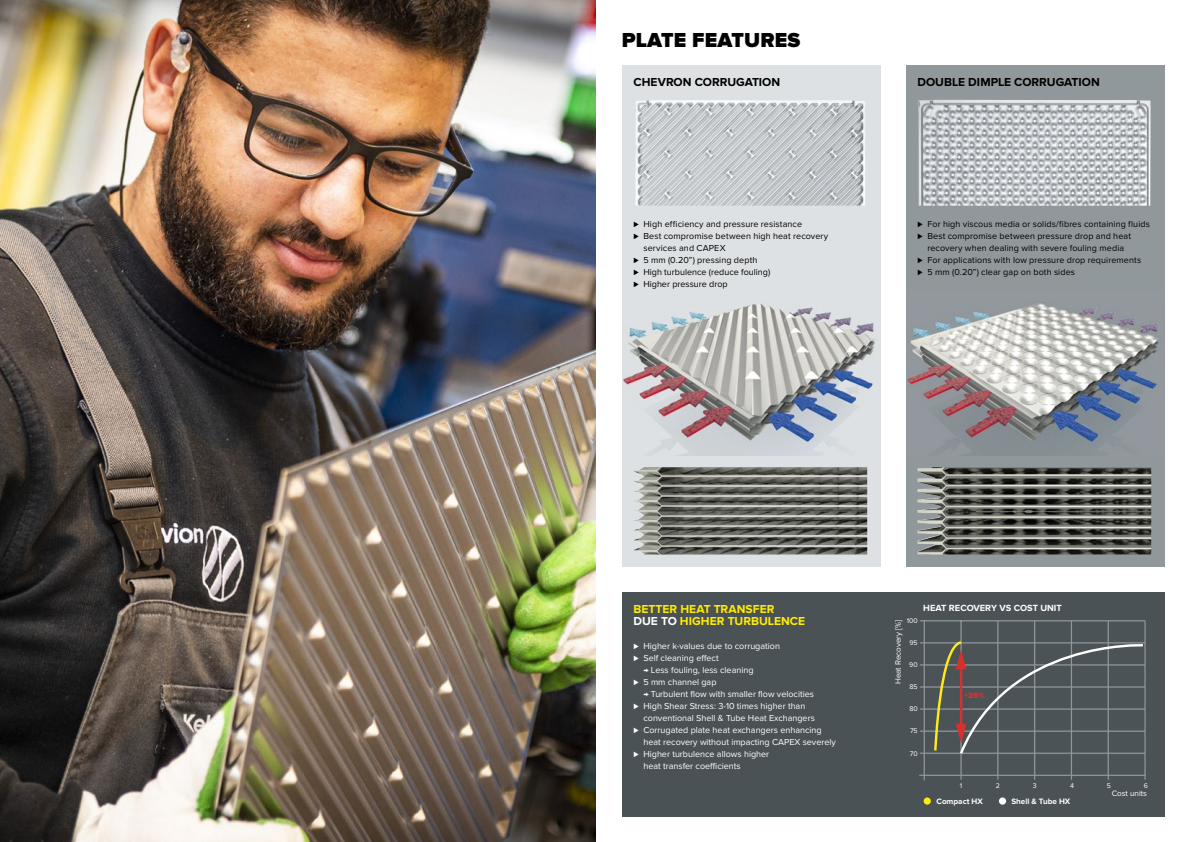
<style>
.page{position:relative;width:1191px;height:842px;background:#fff}
.page>*{position:absolute;margin:0;border:0;box-sizing:border-box;transform-origin:0 0}
.t1{font:900 21px "Proxima Nova";letter-spacing:.01em;color:#000}
.t2{font:700 12px "Proxima Nova";color:#000}
.t3{font:700 12px/12px "Proxima Nova";letter-spacing:.005em;color:#ffed00}
.t4{font:700 9.3px "Proxima Nova";color:#fff}
.t5{font:9px "Proxima Nova";letter-spacing:.01em;color:#000}
.t6{font:9px/12px "Proxima Nova";color:#fff}
.t7{font:8.1px "Proxima Nova";color:#fff}
.t8{font:700 8.1px "Proxima Nova";color:#fff}
.t9{font:900 8.1px "Proxima Nova";color:#d5322d}
.t10{font:7px "Proxima Nova";color:#fff}
.s1{color:#fff}
</style>
<div class="page">
<img style="left:0;top:0;width:595px;height:842px">
<div style="left:622px;top:65px;width:258px;height:502px;background:#dee1e3"></div>
<div style="left:906px;top:65px;width:258px;height:502px;background:#91989c"></div>
<img style="left:918px;top:100px;width:232px;height:106px">
<img style="left:623px;top:303px;width:253px;height:152px">
<img style="left:907px;top:303px;width:252px;height:152px">
<img style="left:635px;top:100px;width:230px;height:106px">
<div style="left:622px;top:592px;width:542px;height:225px;background:#4b5256"></div>
<img style="left:633px;top:467px;width:234px;height:87px">
<img style="left:917px;top:467px;width:234px;height:87px">
<hr style="left:960px;top:621px;width:1px;height:159px;background:#91989c">
<hr style="left:920px;top:753px;width:225px;height:1px;background:#91989c">
<hr style="left:920px;top:730px;width:225px;height:2px;background:#91989c">
<hr style="left:920px;top:708px;width:225px;height:2px;background:#91989c">
<hr style="left:920px;top:686px;width:225px;height:2px;background:#91989c">
<hr style="left:920px;top:664px;width:225px;height:1px;background:#91989c">
<hr style="left:920px;top:642px;width:225px;height:1px;background:#91989c">
<hr style="left:920px;top:620px;width:225px;height:1px;background:#91989c">
<hr style="left:923px;top:621px;width:2px;height:159px;background:#91989c">
<hr style="left:997px;top:621px;width:1px;height:159px;background:#91989c">
<hr style="left:1034px;top:621px;width:1px;height:159px;background:#91989c">
<hr style="left:1070px;top:621px;width:2px;height:159px;background:#91989c">
<hr style="left:1107px;top:621px;width:1px;height:159px;background:#91989c">
<hr style="left:1144px;top:621px;width:1px;height:159px;background:#91989c">
<hr style="left:920px;top:775px;width:225px;height:1px;background:#91989c">
<svg style="left:933px;top:640px;width:212px;height:116px"></svg>
<div style="left:923px;top:797px;width:7px;height:8px;background:#ffed00;border-radius:50%"></div>
<div style="left:999px;top:797px;width:7px;height:8px;background:#fff;border-radius:50%"></div>
<h1 class="t1" style="left:621px;top:28px;width:180px">PLATE FEATURES</h1>
<h2 class="t2" style="left:633px;top:75px;width:148px">CHEVRON CORRUGATION</h2>
<p class="t5" style="left:633px;top:219px;width:170px">⊲ High efficiency and pressure resistance</p>
<p class="t5" style="left:633px;top:231px;width:196px">⊲ Best compromise between high heat recovery</p>
<p class="t5" style="left:643px;top:243px;width:84px">services and CAPEX</p>
<p class="t5" style="left:633px;top:255px;width:125px">⊲ 5 mm (0.20”) pressing depth</p>
<p class="t5" style="left:633px;top:267px;width:138px">⊲ High turbulence (reduce fouling)</p>
<p class="t5" style="left:633px;top:279px;width:96px">⊲ Higher pressure drop</p>
<h2 class="t2" style="left:917px;top:75px;width:184px">DOUBLE DIMPLE CORRUGATION</h2>
<p class="t5" style="left:917px;top:219px;width:234px">⊲ For high viscous media or solids/fibres containing fluids</p>
<p class="t5" style="left:917px;top:231px;width:215px">⊲ Best compromise between pressure drop and heat</p>
<p class="t5" style="left:927px;top:243px;width:198px">recovery when dealing with severe fouling media</p>
<p class="t5" style="left:917px;top:255px;width:225px">⊲ For applications with low pressure drop requirements</p>
<p class="t5" style="left:917px;top:267px;width:159px">⊲ 5 mm (0.20”) clear gap on both sides</p>
<h2 class="t3" style="left:633px;top:604px;width:173px">BETTER HEAT TRANSFER<br><span class="s1">DUE TO</span> HIGHER TURBULENCE</h2>
<p class="t6" style="left:633px;top:640px;width:148px">⊲ Higher k-values due to corrugation ⊲ Self cleaning effect</p>
<p class="t6" style="left:633px;top:664px;width:122px;text-indent:10px">→ Less fouling, less cleaning ⊲ 5 mm channel gap</p>
<p class="t6" style="left:643px;top:688px;width:172px">→ Turbulent flow with smaller flow velocities</p>
<p class="t6" style="left:633px;top:700px;width:173px">⊲ High Shear Stress: 3-10 times higher than</p>
<p class="t6" style="left:643px;top:712px;width:173px">conventional Shell &amp; Tube Heat Exchangers</p>
<p class="t6" style="left:633px;top:724px;width:190px">⊲ Corrugated plate heat exchangers enhancing</p>
<p class="t6" style="left:643px;top:736px;width:194px">heat recovery without impacting CAPEX severely</p>
<p class="t6" style="left:633px;top:748px;width:137px">⊲ Higher turbulence allows higher</p>
<p class="t6" style="left:643px;top:760px;width:99px">heat transfer coefficients</p>
<p class="t4" style="left:923px;top:603px;width:140px">HEAT RECOVERY VS COST UNIT</p>
<p class="t10" style="left:906px;top:617px;width:12px">100</p>
<p class="t7" style="left:893px;top:684px;width:66px;rotate:-90deg">Heat Recovery [%]</p>
<p class="t10" style="left:909px;top:639px;width:10px">95</p>
<p class="t10" style="left:909px;top:661px;width:10px">90</p>
<p class="t10" style="left:909px;top:683px;width:10px">85</p>
<p class="t10" style="left:909px;top:705px;width:10px">80</p>
<p class="t10" style="left:910px;top:727px;width:9px">75</p>
<p class="t10" style="left:910px;top:749px;width:9px">70</p>
<p class="t9" style="left:964px;top:691px;width:22px">+25%</p>
<p class="t10" style="left:960px;top:781px;width:4px">1</p>
<p class="t10" style="left:995px;top:781px;width:6px">2</p>
<p class="t10" style="left:1032px;top:781px;width:5px">3</p>
<p class="t10" style="left:1070px;top:781px;width:5px">4</p>
<p class="t10" style="left:1107px;top:781px;width:6px">5</p>
<p class="t10" style="left:1143px;top:781px;width:6px">6</p>
<p class="t8" style="left:936px;top:796px;width:48px">Compact HX</p>
<p class="t8" style="left:1011px;top:796px;width:60px">Shell &amp; Tube HX</p>
<p class="t7" style="left:1111px;top:788px;width:37px">Cost units</p>
</div>
